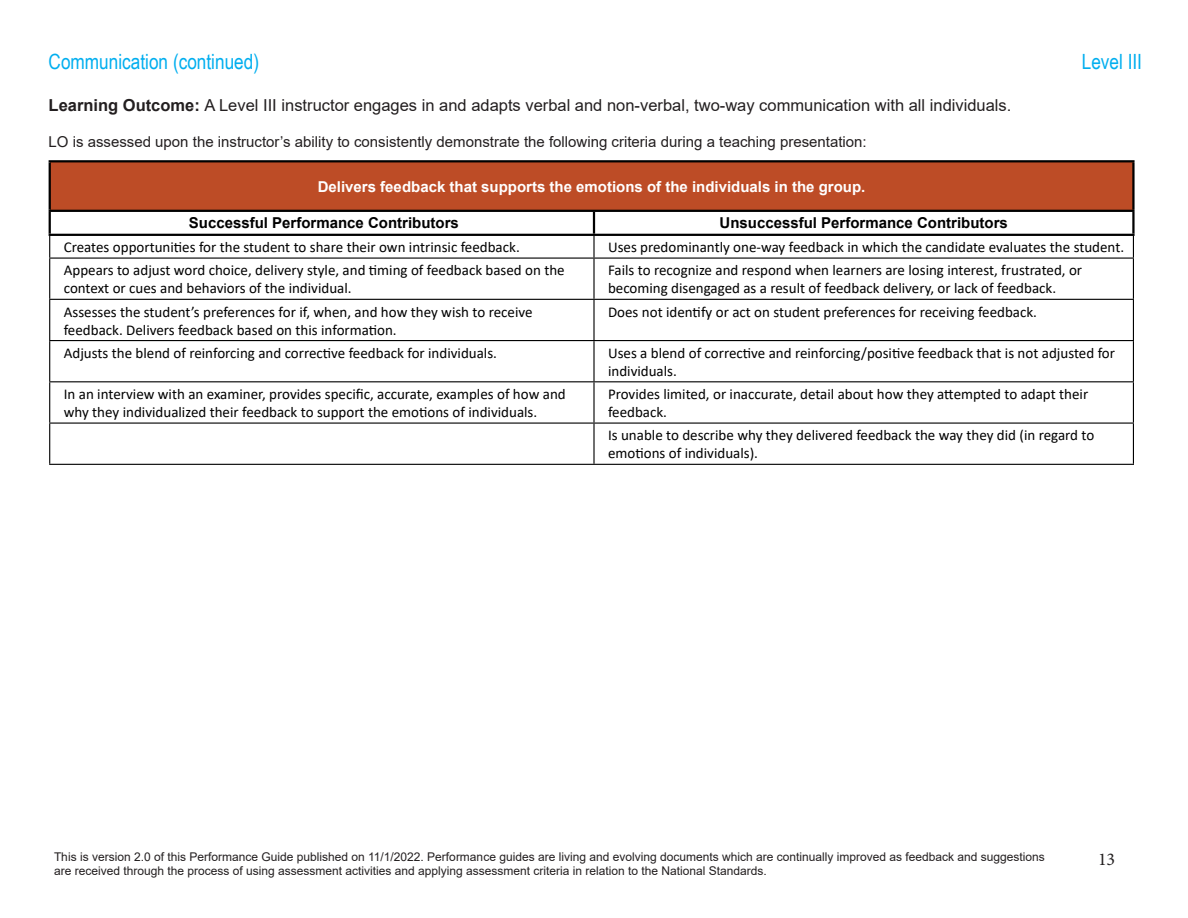
<style>
.page{position:relative;width:1188px;height:918px;background:#fff}
.page>*{position:absolute;margin:0;border:0;box-sizing:border-box;transform-origin:0 0}
.t1{font:21px "Arial Narrow";color:#00aeef}
.t2{font:18px "Minion Pro";color:#231f20}
.t3{font:16.5px "Arial";color:#231f20}
.t4{font:15px/18px "Calibri";color:#000}
.t5{font:15px "Arial";color:#231f20}
.t6{font:700 15px "Arial";color:#000}
.t7{font:700 15px "Arial";color:#fff}
.t8{font:12px/14.4px "Arial";color:#231f20}
.s1{font-weight:700}
</style>
<div class="page">
<div style="left:50px;top:161px;width:1083px;height:50px;background:#bd4c26"></div>
<hr style="left:49px;top:162px;width:2px;height:48px;background:#000">
<hr style="left:1132px;top:162px;width:3px;height:48px;background:#000">
<hr style="left:49px;top:160px;width:545px;height:2px;background:#000">
<hr style="left:594px;top:160px;width:541px;height:2px;background:#000">
<hr style="left:1132px;top:212px;width:3px;height:22px;background:#000">
<hr style="left:49px;top:210px;width:545px;height:2px;background:#000">
<hr style="left:594px;top:210px;width:541px;height:2px;background:#000">
<hr style="left:594px;top:234px;width:541px;height:2px;background:#000">
<hr style="left:49px;top:258px;width:545px;height:1px;background:#000">
<hr style="left:594px;top:258px;width:540px;height:1px;background:#000">
<hr style="left:49px;top:299px;width:545px;height:1px;background:#000">
<hr style="left:594px;top:299px;width:540px;height:1px;background:#000">
<hr style="left:49px;top:340px;width:545px;height:1px;background:#000">
<hr style="left:594px;top:340px;width:540px;height:1px;background:#000">
<hr style="left:49px;top:381px;width:545px;height:1px;background:#000">
<hr style="left:594px;top:381px;width:540px;height:1px;background:#000">
<hr style="left:49px;top:423px;width:545px;height:1px;background:#000">
<hr style="left:594px;top:423px;width:540px;height:1px;background:#000">
<hr style="left:49px;top:464px;width:545px;height:1px;background:#000">
<hr style="left:594px;top:464px;width:540px;height:1px;background:#000">
<hr style="left:49px;top:259px;width:1px;height:40px;background:#000">
<hr style="left:49px;top:300px;width:1px;height:40px;background:#000">
<hr style="left:49px;top:341px;width:1px;height:40px;background:#000">
<hr style="left:49px;top:382px;width:1px;height:41px;background:#000">
<hr style="left:49px;top:424px;width:1px;height:40px;background:#000">
<svg style="left:49px;top:211px;width:1085px;height:47px"></svg>
<hr style="left:593px;top:259px;width:2px;height:40px;background:#000">
<hr style="left:1133px;top:259px;width:1px;height:40px;background:#000">
<hr style="left:593px;top:300px;width:2px;height:40px;background:#000">
<hr style="left:1133px;top:300px;width:1px;height:40px;background:#000">
<hr style="left:593px;top:341px;width:2px;height:40px;background:#000">
<hr style="left:1133px;top:341px;width:1px;height:40px;background:#000">
<hr style="left:593px;top:382px;width:2px;height:41px;background:#000">
<hr style="left:1133px;top:382px;width:1px;height:41px;background:#000">
<hr style="left:593px;top:424px;width:2px;height:40px;background:#000">
<hr style="left:1133px;top:424px;width:1px;height:40px;background:#000">
<p class="t1" style="left:49px;top:46px;width:212px">Communication (continued)</p>
<p class="t3" style="left:49px;top:94px;width:964px"><span class="s1">Learning Outcome:</span> A Level III instructor engages in and adapts verbal and non-verbal, two-way communication with all individuals.</p>
<p class="t5" style="left:49px;top:131px;width:820px">LO is assessed upon the instructor’s ability to consistently demonstrate the following criteria during a teaching presentation:</p>
<h1 class="t1" style="left:1082px;top:46px;width:62px">Level III</h1>
<p class="t7" style="left:318px;top:176px;width:549px">Delivers feedback that supports the emotions of the individuals in the group.</p>
<p class="t6" style="left:189px;top:212px;width:272px">Successful Performance Contributors</p>
<p class="t6" style="left:720px;top:212px;width:290px">Unsuccessful Performance Contributors</p>
<p class="t4" style="left:64px;top:238px;width:458px">Creates opportunities for the student to share their own intrinsic feedback.</p>
<p class="t4" style="left:608px;top:238px;width:518px">Uses predominantly one-way feedback in which the candidate evaluates the student.</p>
<p class="t4" style="left:64px;top:261px;width:502px">Appears to adjust word choice, delivery style, and timing of feedback based on the context or cues and behaviors of the individual.</p>
<p class="t4" style="left:608px;top:261px;width:476px">Fails to recognize and respond when learners are losing interest, frustrated, or becoming disengaged as a result of feedback delivery, or lack of feedback.</p>
<p class="t4" style="left:64px;top:302px;width:470px">Assesses the student’s preferences for if, when, and how they wish to receive feedback. Delivers feedback based on this information.</p>
<p class="t4" style="left:608px;top:302px;width:431px">Does not identify or act on student preferences for receiving feedback.</p>
<p class="t4" style="left:64px;top:343px;width:435px">Adjusts the blend of reinforcing and corrective feedback for individuals.</p>
<p class="t4" style="left:608px;top:343px;width:509px">Uses a blend of corrective and reinforcing/positive feedback that is not adjusted for individuals.</p>
<p class="t4" style="left:64px;top:385px;width:503px">In an interview with an examiner, provides specific, accurate, examples of how and why they individualized their feedback to support the emotions of individuals.</p>
<p class="t4" style="left:608px;top:385px;width:482px">Provides limited, or inaccurate, detail about how they attempted to adapt their feedback.</p>
<p class="t4" style="left:608px;top:426px;width:488px">Is unable to describe why they delivered feedback the way they did (in regard to emotions of individuals).</p>
<p class="t8" style="left:54px;top:849px;width:992px">This is version 2.0 of this Performance Guide published on 11/1/2022. Performance guides are living and evolving documents which are continually improved as feedback and suggestions are received through the process of using assessment activities and applying assessment criteria in relation to the National Standards.</p>
<p class="t2" style="left:1098px;top:847px;width:19px">13</p>
</div>
